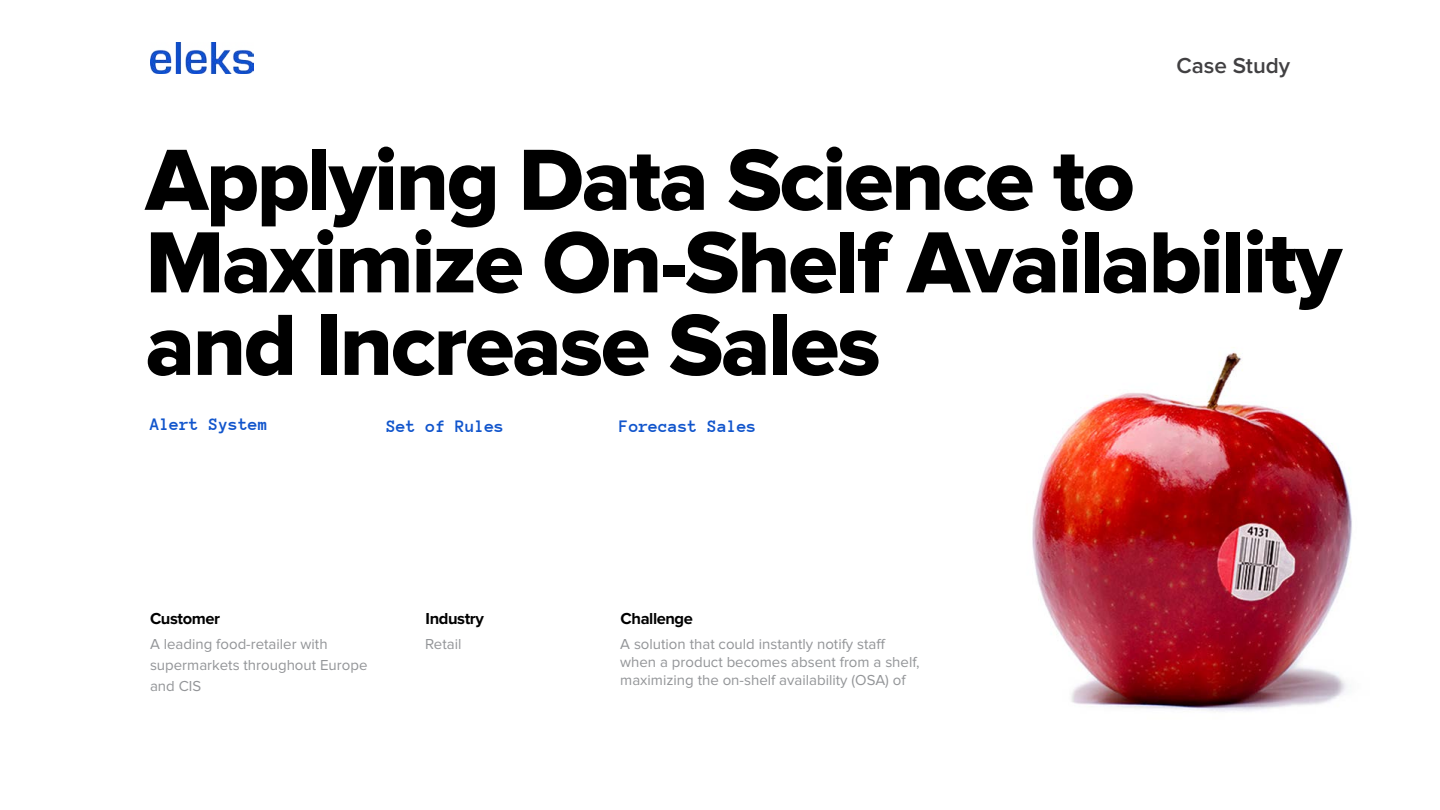
<style>
.page{position:relative;width:1440px;height:810px;background:#fff}
.page>*{position:absolute;margin:0;border:0;box-sizing:border-box;transform-origin:0 0}
.t1{font:90px/82.5px "Proxima Nova Extrabld";letter-spacing:-.025em;color:#000}
.t2{font:600 22.5px "Proxima Nova";color:#414042}
.t3{font:700 18px "Anonymous Pro";color:#15c}
.t4{font:700 16.5px "Proxima Nova";letter-spacing:-.025em;color:#000}
.t5{font:15px/21px "Proxima Nova";color:#939598}
</style>
<div class="page">
<img style="left:151px;top:43px;width:103px;height:30px">
<img style="left:1032px;top:347px;width:320px;height:365px">
<h2 class="t2" style="left:1177px;top:52px;width:115px">Case Study</h2>
<h1 class="t1" style="left:146px;top:141px;width:1198px">Applying Data Science to<br>Maximize On-Shelf Availability and Increase Sales</h1>
<p class="t3" style="left:150px;top:415px;width:119px">Alert System</p>
<p class="t3" style="left:386px;top:417px;width:119px">Set of Rules</p>
<p class="t3" style="left:619px;top:417px;width:139px">Forecast Sales</p>
<p class="t4" style="left:150px;top:609px;width:72px">Customer</p>
<p class="t5" style="left:150px;top:634px;width:219px">A leading food-retailer with supermarkets throughout Europe and CIS</p>
<p class="t5" style="left:425px;top:634px;width:38px">Retail</p>
<p class="t5" style="left:620px;top:635px;width:301px;line-height:18px">A solution that could instantly notify staff when a product becomes absent from a shelf, maximizing the on-shelf availability (OSA) of</p>
<p class="t4" style="left:426px;top:609px;width:60px">Industry</p>
<p class="t4" style="left:621px;top:609px;width:74px">Challenge</p>
</div>
